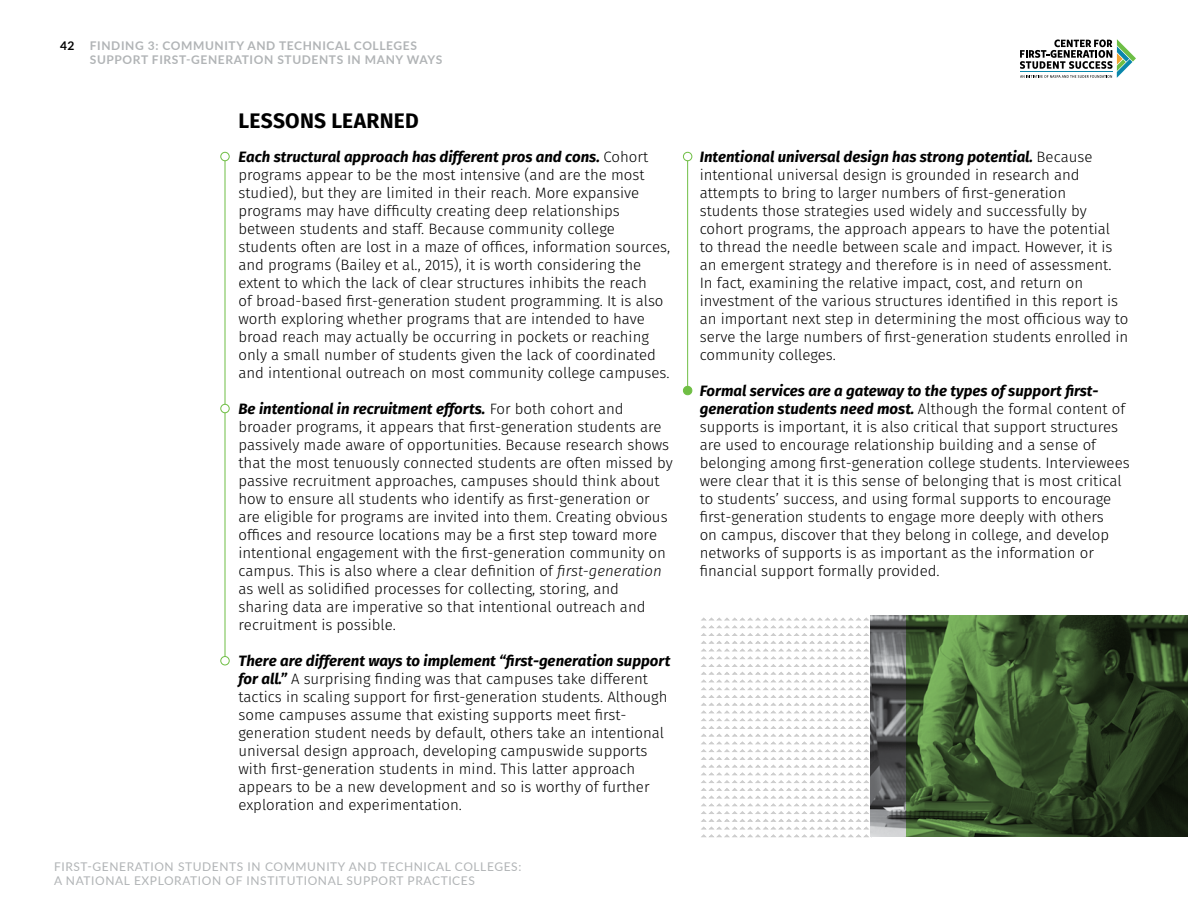
<style>
.page{position:relative;width:1188px;height:918px;background:#fff}
.page>*{position:absolute;margin:0;border:0;box-sizing:border-box;transform-origin:0 0}
.t1{font:700 21px "Fira Sans";letter-spacing:.01em;color:#000}
.t2{font:300 15px/18px "Fira Sans";color:#000}
.t3{font:12px/14.4px "Lato";letter-spacing:.05em;color:#b1b4b6}
.t4{font:700 12px/14.4px "Lato";letter-spacing:.05em;color:#b1b4b6}
.t5{font:700 12px "Lato";color:#000}
.s1{font-weight:700;font-style:italic}
.s2{font-style:italic}
</style>
<div class="page">
<svg style="left:701px;top:617px;width:170px;height:220px"></svg>
<img style="left:871px;top:616px;width:35px;height:221px">
<svg style="left:906px;top:616px;width:282px;height:221px;background:#364f29"></svg>
<hr style="left:225px;top:154px;width:1px;height:507px;background:#6fbe44">
<div style="left:221px;top:152px;width:8px;height:9px;background:#fff;border-radius:50%"></div>
<div style="left:220px;top:152px;width:10px;height:9px;border:1px solid #6fbe44;border-radius:50%"></div>
<div style="left:221px;top:404px;width:8px;height:9px;background:#fff;border-radius:50%"></div>
<div style="left:220px;top:404px;width:10px;height:9px;border:1px solid #6fbe44;border-radius:50%"></div>
<hr style="left:687px;top:154px;width:1px;height:237px;background:#6fbe44">
<div style="left:683px;top:152px;width:9px;height:9px;background:#fff;border-radius:50%"></div>
<div style="left:683px;top:152px;width:9px;height:9px;border:1px solid #6fbe44;border-radius:50%"></div>
<div style="left:683px;top:386px;width:9px;height:9px;background:#6fbe44;border-radius:50%"></div>
<div style="left:683px;top:386px;width:9px;height:9px;border:1px solid #6fbe44;border-radius:50%"></div>
<div style="left:221px;top:657px;width:8px;height:8px;background:#fff;border-radius:50%"></div>
<div style="left:220px;top:656px;width:10px;height:9px;border:1px solid #6fbe44;border-radius:50%"></div>
<svg style="left:1020px;top:39px;width:116px;height:39px"></svg>
<hr style="left:1020px;top:72px;width:93px;height:1px;background:#0a87ab">
<p class="t5" style="left:60px;top:36px;width:16px">42</p>
<p class="t4" style="left:90px;top:37px;width:354px">FINDING 3: COMMUNITY AND TECHNICAL COLLEGES<br>SUPPORT FIRST-GENERATION STUDENTS IN MANY WAYS</p>
<h1 class="t1" style="left:239px;top:103px;width:182px">LESSONS LEARNED</h1>
<p class="t2" style="left:238px;top:148px;width:433px"><span class="s1">Each structural approach has different pros and cons.</span> Cohort programs appear to be the most intensive (and are the most studied), but they are limited in their reach. More expansive programs may have difficulty creating deep relationships between students and staff. Because community college students often are lost in a maze of offices, information sources, and programs (Bailey et al., 2015), it is worth considering the extent to which the lack of clear structures inhibits the reach<br>of broad-based first-generation student programming. It is also worth exploring whether programs that are intended to have broad reach may actually be occurring in pockets or reaching only a small number of students given the lack of coordinated and intentional outreach on most community college campuses.</p>
<p class="t2" style="left:238px;top:400px;width:436px"><span class="s1">Be intentional in recruitment efforts.</span> For both cohort and broader programs, it appears that first-generation students are passively made aware of opportunities. Because research shows that the most tenuously connected students are often missed by passive recruitment approaches, campuses should think about how to ensure all students who identify as first-generation or are eligible for programs are invited into them. Creating obvious offices and resource locations may be a first step toward more intentional engagement with the first-generation community on campus. This is also where a clear definition of <span class="s2">first-generation </span>as well as solidified processes for collecting, storing, and<br>sharing data are imperative so that intentional outreach and recruitment is possible.</p>
<p class="t2" style="left:238px;top:652px;width:433px"><span class="s1">There are different ways to implement “first-generation support for all.”</span> A surprising finding was that campuses take different tactics in scaling support for first-generation students. Although some campuses assume that existing supports meet first&shy;generation student needs by default, others take an intentional universal design approach, developing campuswide supports with first-generation students in mind. This latter approach appears to be a new development and so is worthy of further exploration and experimentation.</p>
<p class="t3" style="left:54px;top:859px;width:469px">FIRST-GENERATION STUDENTS IN COMMUNITY AND TECHNICAL COLLEGES:<br>A NATIONAL EXPLORATION OF INSTITUTIONAL SUPPORT PRACTICES</p>
<p class="t2" style="left:700px;top:148px;width:430px"><span class="s1">Intentional universal design has strong potential.</span> Because intentional universal design is grounded in research and attempts to bring to larger numbers of first-generation students those strategies used widely and successfully by cohort programs, the approach appears to have the potential<br>to thread the needle between scale and impact. However, it is an emergent strategy and therefore is in need of assessment.<br>In fact, examining the relative impact, cost, and return on investment of the various structures identified in this report is an important next step in determining the most officious way to serve the large numbers of first-generation students enrolled in community colleges.</p>
<p class="t2" style="left:700px;top:382px;width:431px"><span class="s1">Formal services are a gateway to the types of support first&shy;generation students need most.</span> Although the formal content of supports is important, it is also critical that support structures are used to encourage relationship building and a sense of belonging among first-generation college students. Interviewees were clear that it is this sense of belonging that is most critical to students’ success, and using formal supports to encourage first-generation students to engage more deeply with others<br>on campus, discover that they belong in college, and develop networks of supports is as important as the information or financial support formally provided.</p>
</div>
